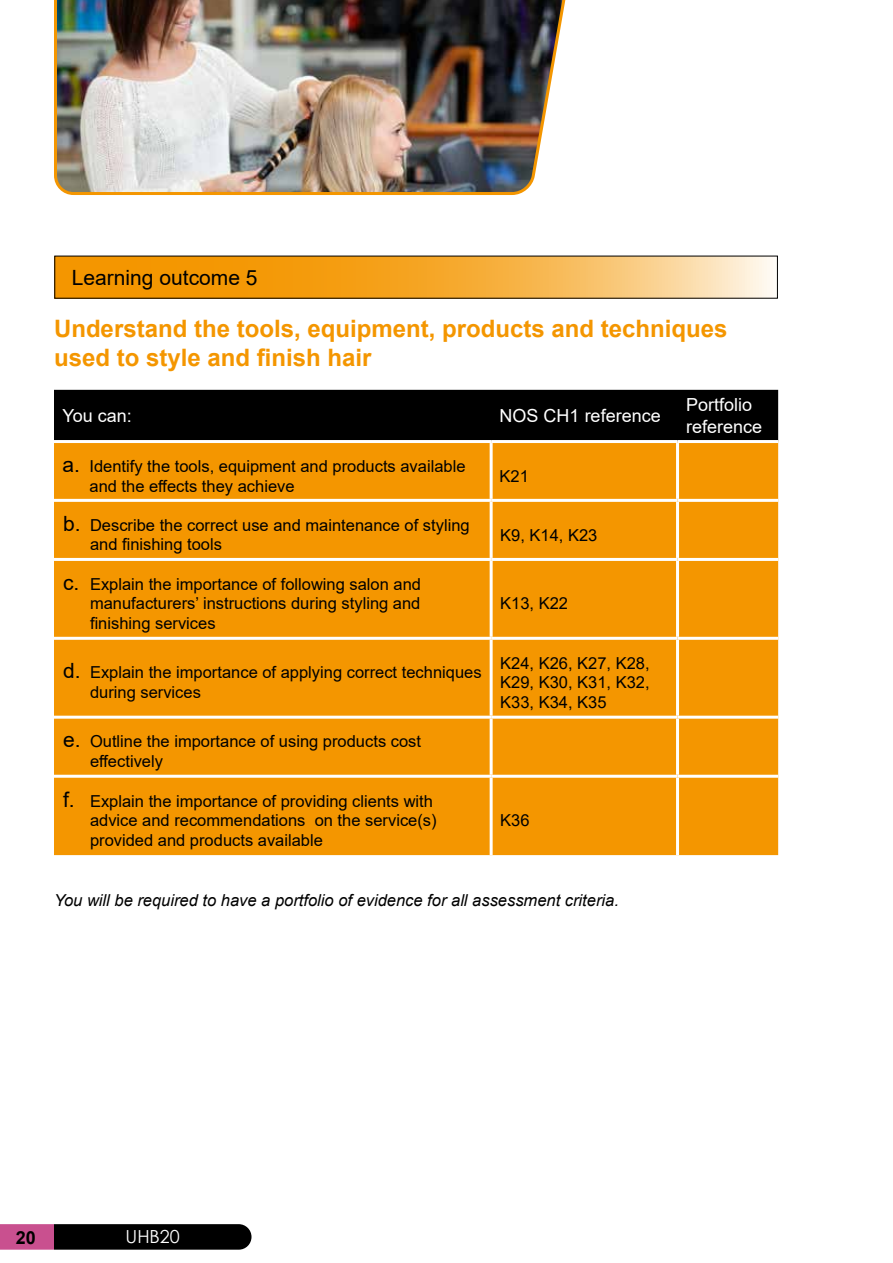
<style>
.page{position:relative;width:893px;height:1263px;background:#fff}
.page>*{position:absolute;margin:0;border:0;box-sizing:border-box;transform-origin:0 0}
.t1{font:700 24px/28.8px "Arial";color:#f49600}
.t2{font:21px "Arial";color:#000}
.t3{font:18px/21.6px "Arial";color:#fff}
.t4{font:18px "Century Gothic";color:#fff}
.t5{font:700 18px "Arial";color:#000}
.t6{font:16.5px/19.8px "Arial";color:#000}
.t7{font:italic 16.5px "Arial";color:#000}
.s1{font-size:21px}
</style>
<div class="page">
<svg style="left:0;top:1224px;width:251px;height:26px;background:#311725"></svg>
<svg style="left:57px;top:258px;width:716px;height:38px;background:#f6b03f"></svg>
<div style="left:54px;top:390px;width:724px;height:50px;background:#000"></div>
<div style="left:54px;top:443px;width:724px;height:412px;background:#f49600"></div>
<hr style="left:490px;top:443px;width:3px;height:56px;background:#fff">
<hr style="left:676px;top:443px;width:3px;height:56px;background:#fff">
<hr style="left:491px;top:499px;width:186px;height:3px;background:#fff">
<hr style="left:490px;top:502px;width:3px;height:56px;background:#fff">
<hr style="left:677px;top:499px;width:101px;height:3px;background:#fff">
<hr style="left:676px;top:502px;width:3px;height:56px;background:#fff">
<hr style="left:491px;top:558px;width:186px;height:3px;background:#fff">
<hr style="left:490px;top:561px;width:3px;height:76px;background:#fff">
<hr style="left:677px;top:558px;width:101px;height:3px;background:#fff">
<hr style="left:676px;top:561px;width:3px;height:76px;background:#fff">
<hr style="left:54px;top:637px;width:437px;height:3px;background:#fff">
<hr style="left:491px;top:637px;width:186px;height:3px;background:#fff">
<hr style="left:490px;top:640px;width:3px;height:76px;background:#fff">
<hr style="left:677px;top:637px;width:101px;height:3px;background:#fff">
<hr style="left:676px;top:640px;width:3px;height:76px;background:#fff">
<hr style="left:54px;top:716px;width:437px;height:3px;background:#fff">
<hr style="left:491px;top:716px;width:186px;height:3px;background:#fff">
<hr style="left:490px;top:719px;width:3px;height:56px;background:#fff">
<hr style="left:677px;top:716px;width:101px;height:3px;background:#fff">
<hr style="left:676px;top:719px;width:3px;height:56px;background:#fff">
<hr style="left:54px;top:775px;width:437px;height:3px;background:#fff">
<hr style="left:491px;top:775px;width:186px;height:3px;background:#fff">
<hr style="left:490px;top:778px;width:3px;height:77px;background:#fff">
<hr style="left:677px;top:775px;width:101px;height:3px;background:#fff">
<hr style="left:676px;top:778px;width:3px;height:77px;background:#fff">
<hr style="left:54px;top:499px;width:437px;height:3px;background:#fff">
<hr style="left:54px;top:558px;width:437px;height:3px;background:#fff">
<img style="left:54px;top:0;width:512px;height:195px">
<p class="t2" style="left:72px;top:263px;width:187px">Learning outcome 5</p>
<h1 class="t1" style="left:54px;top:314px;width:675px">Understand the tools, equipment, products and techniques used to style and finish hair</h1>
<p class="t3" style="left:63px;top:405px;width:71px">You can:</p>
<p class="t3" style="left:500px;top:405px;width:163px">NOS CH1 reference</p>
<p class="t3" style="left:686px;top:394px;width:78px">Portfolio reference</p>
<p class="t6" style="left:90px;top:456px;width:378px;text-indent:-27px"><span class="s1">a.</span> Identify the tools, equipment and products available and the effects they achieve</p>
<p class="t6" style="left:500px;top:466px;width:31px">K21</p>
<p class="t6" style="left:90px;top:515px;width:381px;text-indent:-27px"><span class="s1">b.</span> Describe the correct use and maintenance of styling and finishing tools</p>
<p class="t6" style="left:500px;top:525px;width:99px">K9, K14, K23</p>
<p class="t6" style="left:90px;top:574px;width:333px;text-align:justify;text-indent:-27px"><span class="s1">c.</span> Explain the importance of following salon and manufacturers’ instructions during styling and finishing services</p>
<p class="t6" style="left:500px;top:594px;width:69px">K13, K22</p>
<p class="t6" style="left:90px;top:663px;width:393px;text-indent:-27px"><span class="s1">d.</span> Explain the importance of applying correct techniques during services</p>
<p class="t6" style="left:500px;top:653px;width:151px;text-align:justify">K24, K26, K27, K28, K29, K30, K31, K32, K33, K34, K35</p>
<p class="t6" style="left:90px;top:732px;width:333px;text-indent:-27px"><span class="s1">e.</span> Outline the importance of using products cost effectively</p>
<p class="t6" style="left:90px;top:791px;width:348px;text-indent:-27px"><span class="s1">f.</span> Explain the importance of providing clients with advice and recommendations on the service(s) provided and products available</p>
<p class="t6" style="left:500px;top:810px;width:31px">K36</p>
<p class="t7" style="left:54px;top:889px;width:566px">You will be required to have a portfolio of evidence for all assessment criteria.</p>
<p class="t5" style="left:16px;top:1225px;width:22px">20</p>
<p class="t4" style="left:126px;top:1224px;width:56px">UHB20</p>
</div>
